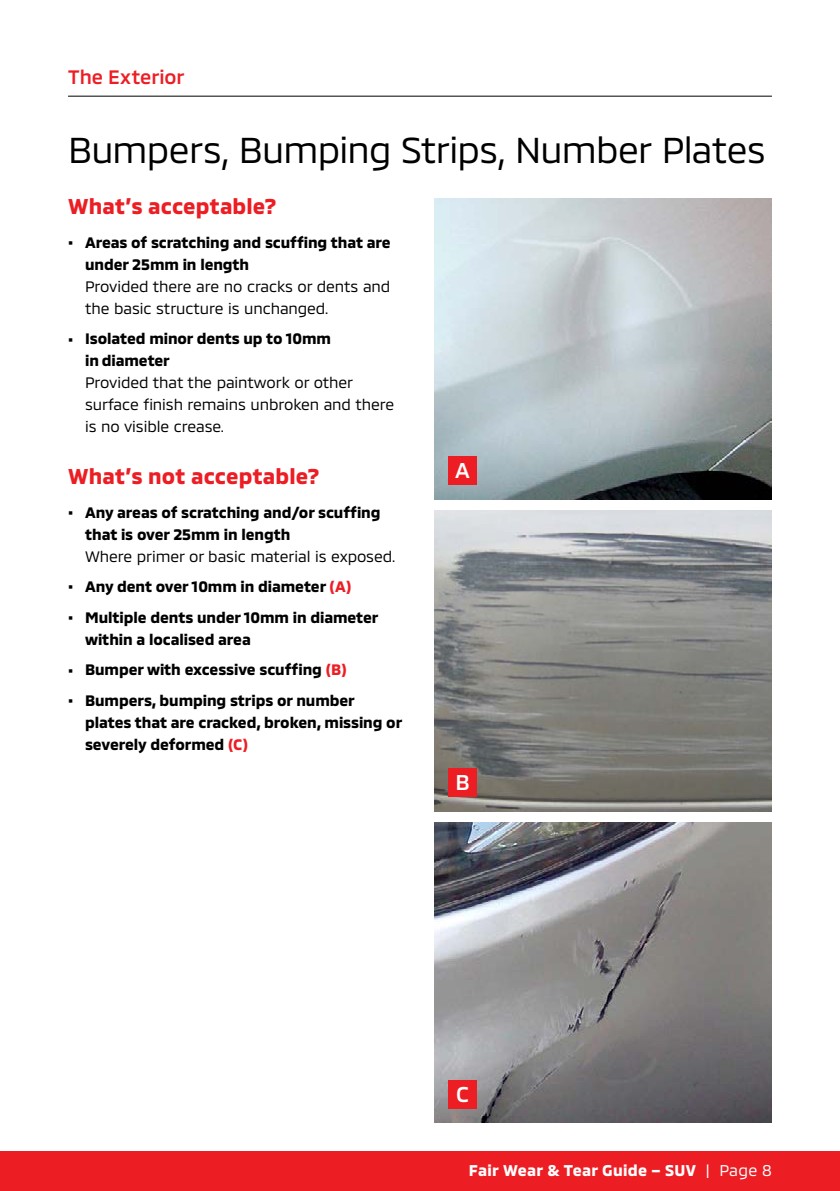
<style>
.page{position:relative;width:840px;height:1191px;background:#fff}
.page>*{position:absolute;margin:0;border:0;box-sizing:border-box;transform-origin:0 0}
.t1{font:37px "MMC";letter-spacing:-.02em;color:#000}
.t2{font:700 22px "MMC";letter-spacing:.005em;color:#ed1d24}
.t3{font:500 22px "MMC";color:#fff}
.t4{font:500 20px "MMC";letter-spacing:-.005em;color:#ed1d24}
.t5{font:700 16px "MMC";letter-spacing:.015em;color:#fff}
.t6{font:700 15.6px/22px "MMC";letter-spacing:-.005em;color:#000}
.t7{font:15.6px/22px "MMC";letter-spacing:-.005em;color:#000}
.s1{font-size:20px}
.s2{font-weight:400}
.s3{color:#ed1d24}
</style>
<div class="page">
<div style="left:0;top:1151px;width:839px;height:40px;background:#ed1d24"></div>
<hr style="left:68px;top:96px;width:703px;height:1px;background:#000">
<img style="left:434px;top:198px;width:337px;height:301px">
<div style="left:448px;top:456px;width:28px;height:29px;background:#ed1d24"></div>
<img style="left:434px;top:510px;width:337px;height:301px">
<div style="left:448px;top:768px;width:28px;height:29px;background:#ed1d24"></div>
<img style="left:434px;top:822px;width:337px;height:301px">
<div style="left:448px;top:1080px;width:28px;height:28px;background:#ed1d24"></div>
<p class="t4" style="left:68px;top:61px;width:118px">The Exterior</p>
<h1 class="t1" style="left:68px;top:120px;width:698px">Bumpers, Bumping Strips, Number Plates</h1>
<h2 class="t2" style="left:68px;top:189px;width:210px">What’s acceptable?</h2>
<p class="t6" style="left:85px;top:229px;width:307px;text-indent:-17px"><span class="s1">∙</span> Areas of scratching and scuffing that are under 25mm in length</p>
<p class="t7" style="left:85px;top:273px;width:306px">Provided there are no cracks or dents and the basic structure is unchanged.</p>
<p class="t6" style="left:85px;top:326px;width:247px;text-indent:-17px"><span class="s1">∙</span> Isolated minor dents up to 10mm in diameter</p>
<p class="t7" style="left:85px;top:370px;width:310px">Provided that the paintwork or other surface finish remains unbroken and there is no visible crease.</p>
<h2 class="t2" style="left:68px;top:459px;width:253px">What’s not acceptable?</h2>
<p class="t6" style="left:85px;top:499px;width:297px;text-indent:-17px"><span class="s1">∙</span> Any areas of scratching and/or scuffing that is over 25mm in length</p>
<p class="t6" style="left:68px;top:539px;width:328px;line-height:30.6px;text-indent:17px"><span class="s2">Where primer or basic material is exposed. </span><span class="s1">∙</span> Any dent over 10mm in diameter <span class="s3">(A)<br></span><span class="s1">∙</span> Multiple dents under 10mm in diameter</p>
<p class="t6" style="left:68px;top:622px;width:288px;line-height:30.6px;text-indent:17px">within a localised area<br><span class="s1">∙</span> Bumper with excessive scuffing <span class="s3">(B) </span><span class="s1">∙</span> Bumpers, bumping strips or number</p>
<p class="t6" style="left:85px;top:709px;width:318px">plates that are cracked, broken, missing or severely deformed <span class="s3">(C)</span></p>
<h2 class="t3" style="left:455px;top:453px;width:16px">A</h2>
<h2 class="t3" style="left:455px;top:764px;width:16px">B</h2>
<h2 class="t3" style="left:456px;top:1076px;width:14px">C</h2>
<p class="t5" style="left:468px;top:1158px;width:304px">Fair Wear &amp; Tear Guide – SUV <span class="s2">| Page 8</span></p>
</div>
